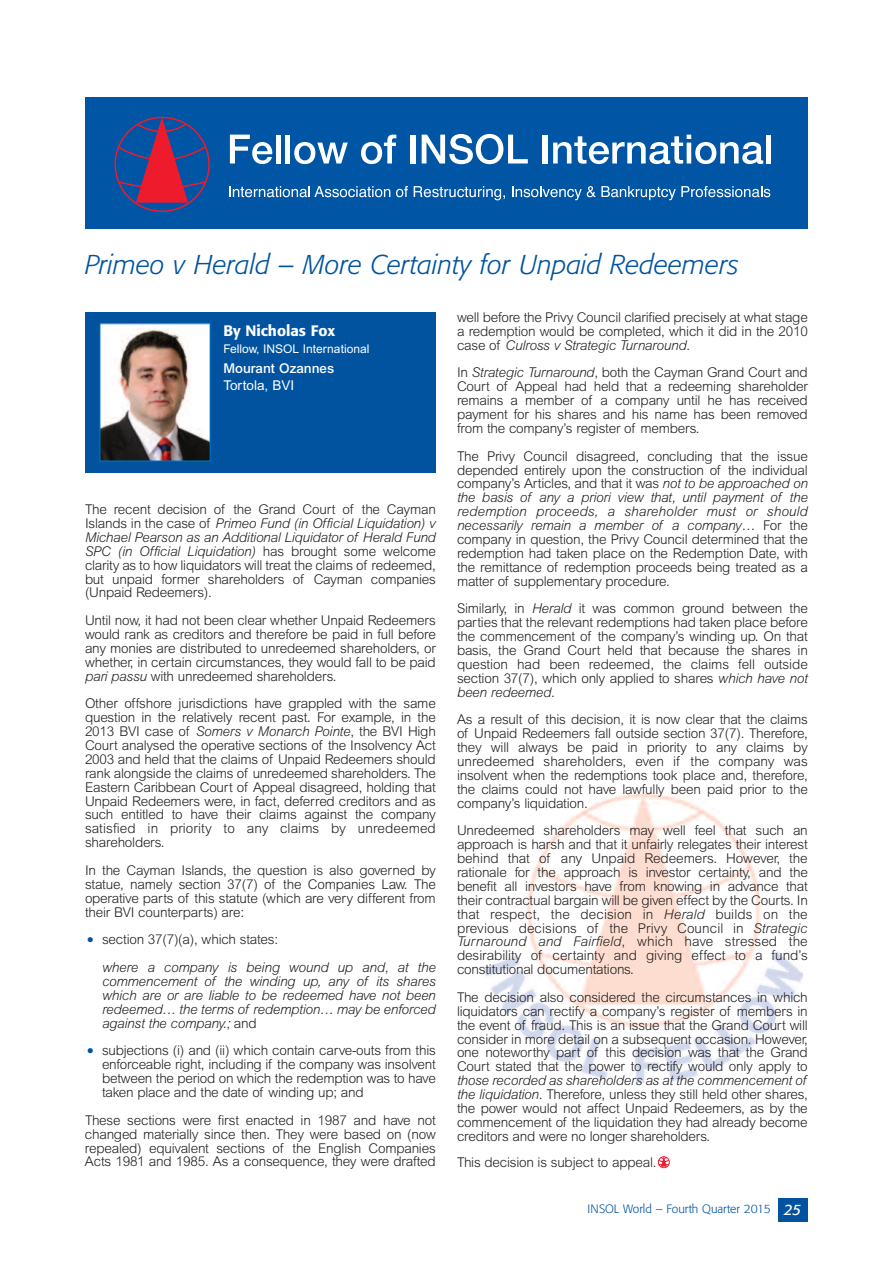
<style>
.page{position:relative;width:893px;height:1263px;background:#fff}
.page>*{position:absolute;margin:0;border:0;box-sizing:border-box;transform-origin:0 0}
.t1{font:italic 300 27px "Formata";color:#0153a0}
.t2{font:500 15px "Formata";color:#fff}
.t3{font:300 13.5px/14px "Arial";letter-spacing:-.015em;color:#231f20;text-align:justify}
.t4{font:italic 300 13.5px/14px "Arial";letter-spacing:-.015em;color:#231f20}
.t5{font:500 13.5px "Arial";color:#fff}
.t6{font:13.5px "Arial";color:#fff}
.t7{font:300 12px "Formata";color:#0153a0}
.t8{font:12px "Arial";color:#fff}
.s1{font-style:italic}
.s2{font-style:normal;font-size:21px;color:#0153a0}
.s3{font-style:normal}
.s4{font-size:21px;color:#0153a0}
.s5{font-weight:400;font-style:italic;font-size:15px;color:#fff}
</style>
<div class="page">
<div style="left:778px;top:1198px;width:30px;height:23px;background:#0153a0"></div>
<img style="left:485px;top:795px;width:317px;height:287px">
<div style="left:658px;top:1157px;width:11px;height:11px;border:1px solid #ee1b2c;border-radius:50%"></div>
<svg style="left:659px;top:1157px;width:10px;height:10px"></svg>
<div style="left:85px;top:98px;width:723px;height:130px;background:#0155a5"></div>
<svg style="left:117px;top:117px;width:90px;height:86px;background:#54407a"></svg>
<svg style="left:230px;top:135px;width:43px;height:29px"></svg>
<hr style="left:276px;top:135px;width:4px;height:28px;background:#fff">
<hr style="left:286px;top:135px;width:4px;height:28px;background:#fff">
<svg style="left:294px;top:142px;width:54px;height:22px"></svg>
<svg style="left:361px;top:135px;width:35px;height:29px"></svg>
<div style="left:411px;top:135px;width:5px;height:28px;background:#fff"></div>
<svg style="left:422px;top:134px;width:106px;height:30px"></svg>
<div style="left:542px;top:135px;width:6px;height:28px;background:#fff"></div>
<svg style="left:553px;top:135px;width:210px;height:29px"></svg>
<div style="left:766px;top:135px;width:5px;height:28px;background:#fff"></div>
<svg style="left:229px;top:186px;width:161px;height:11px;background:#518ac1"></svg>
<svg style="left:396px;top:186px;width:12px;height:11px"></svg>
<svg style="left:414px;top:186px;width:91px;height:14px"></svg>
<svg style="left:512px;top:186px;width:258px;height:14px;background:#3f7ebb"></svg>
<div style="left:85px;top:312px;width:351px;height:161px;background:#0153a0"></div>
<img style="left:102px;top:326px;width:106px;height:133px">
<h1 class="t1" style="left:85px;top:253px;width:655px">Primeo v Herald – More Certainty for Unpaid Redeemers</h1>
<p class="t2" style="left:223px;top:324px;width:113px">By Nicholas Fox</p>
<p class="t8" style="left:223px;top:344px;width:147px">Fellow, INSOL International</p>
<p class="t5" style="left:223px;top:364px;width:112px">Mourant Ozannes</p>
<p class="t6" style="left:223px;top:380px;width:72px">Tortola, BVI</p>
<p class="t3" style="left:85px;top:504px;width:352px">The recent decision of the Grand Court of the Cayman Islands in the case of <span class="s1">Primeo Fund (in Official Liquidation) v Michael Pearson as an Additional Liquidator of Herald Fund SPC (in Official Liquidation)</span> has brought some welcome clarity as to how liquidators will treat the claims of redeemed, but unpaid former shareholders of Cayman companies (Unpaid Redeemers).</p>
<p class="t3" style="left:85px;top:615px;width:352px">Until now, it had not been clear whether Unpaid Redeemers would rank as creditors and therefore be paid in full before any monies are distributed to unredeemed shareholders, or whether, in certain circumstances, they would fall to be paid <span class="s1">pari passu</span> with unredeemed shareholders.</p>
<p class="t3" style="left:85px;top:698px;width:352px">Other offshore jurisdictions have grappled with the same question in the relatively recent past. For example, in the 2013 BVI case of <span class="s1">Somers v Monarch Pointe</span>, the BVI High Court analysed the operative sections of the Insolvency Act 2003 and held that the claims of Unpaid Redeemers should rank alongside the claims of unredeemed shareholders. The Eastern Caribbean Court of Appeal disagreed, holding that Unpaid Redeemers were, in fact, deferred creditors and as such entitled to have their claims against the company satisfied in priority to any claims by unredeemed shareholders.</p>
<p class="t3" style="left:85px;top:864px;width:352px">In the Cayman Islands, the question is also governed by statue, namely section 37(7) of the Companies Law. The operative parts of this statute (which are very different from their BVI counterparts) are:</p>
<p class="t4" style="left:102px;top:927px;width:335px;line-height:27.8px;text-indent:-17px"><span class="s2">•</span> <span class="s3">section 37(7)(a), which states:<br></span>where a company is being wound up and, at the</p>
<p class="t4" style="left:102px;top:975px;width:335px;text-align:justify">commencement of the winding up, any of its shares which are or are liable to be redeemed have not been redeemed… the terms of redemption… may be enforced against the company.; <span class="s3">and</span></p>
<p class="t3" style="left:102px;top:1045px;width:335px;text-indent:-17px"><span class="s4">•</span> subjections (i) and (ii) which contain carve-outs from this enforceable right, including if the company was insolvent between the period on which the redemption was to have taken place and the date of winding up; and</p>
<p class="t3" style="left:85px;top:1114px;width:352px">These sections were first enacted in 1987 and have not changed materially since then. They were based on (now repealed) equivalent sections of the English Companies Acts 1981 and 1985. As a consequence, they were drafted</p>
<p class="t3" style="left:457px;top:311px;width:352px">well before the Privy Council clarified precisely at what stage a redemption would be completed, which it did in the 2010 case of <span class="s1">Culross v Strategic Turnaround</span>.</p>
<p class="t3" style="left:457px;top:367px;width:352px">In <span class="s1">Strategic Turnaround</span>, both the Cayman Grand Court and Court of Appeal had held that a redeeming shareholder remains a member of a company until he has received payment for his shares and his name has been removed from the company’s register of members.</p>
<p class="t3" style="left:457px;top:450px;width:352px">The Privy Council disagreed, concluding that the issue depended entirely upon the construction of the individual company’s Articles, and that it was <span class="s1">not to be approached on the basis of any a priori view that, until payment of the redemption proceeds, a shareholder must or should necessarily remain a member of a company</span>… For the company in question, the Privy Council determined that the redemption had taken place on the Redemption Date, with the remittance of redemption proceeds being treated as a matter of supplementary procedure.</p>
<p class="t3" style="left:457px;top:603px;width:352px">Similarly, in <span class="s1">Herald</span> it was common ground between the parties that the relevant redemptions had taken place before the commencement of the company’s winding up. On that basis, the Grand Court held that because the shares in question had been redeemed, the claims fell outside section 37(7), which only applied to shares <span class="s1">which have not been redeemed</span>.</p>
<p class="t3" style="left:457px;top:714px;width:352px">As a result of this decision, it is now clear that the claims of Unpaid Redeemers fall outside section 37(7). Therefore, they will always be paid in priority to any claims by unredeemed shareholders, even if the company was insolvent when the redemptions took place and, therefore, the claims could not have lawfully been paid prior to the company’s liquidation.</p>
<p class="t3" style="left:457px;top:825px;width:352px">Unredeemed shareholders may well feel that such an approach is harsh and that it unfairly relegates their interest behind that of any Unpaid Redeemers. However, the rationale for the approach is investor certainty, and the benefit all investors have from knowing in advance that their contractual bargain will be given effect by the Courts. In that respect, the decision in <span class="s1">Herald</span> builds on the previous decisions of the Privy Council in <span class="s1">Strategic Turnaround and Fairfield</span>, which have stressed the desirability of certainty and giving effect to a fund’s constitutional documentations.</p>
<p class="t3" style="left:457px;top:991px;width:352px">The decision also considered the circumstances in which liquidators can rectify a company’s register of members in the event of fraud. This is an issue that the Grand Court will consider in more detail on a subsequent occasion. However, one noteworthy part of this decision was that the Grand Court stated that the power to rectify would only apply to</p>
<p class="t3" style="left:457px;top:1075px;width:352px"><span class="s1">those recorded as shareholders as at the commencement of the liquidation</span>. Therefore, unless they still held other shares, the power would not affect Unpaid Redeemers, as by the commencement of the liquidation they had already become creditors and were no longer shareholders.</p>
<p class="t3" style="left:457px;top:1156px;width:201px">This decision is subject to appeal.</p>
<p class="t7" style="left:588px;top:1204px;width:215px">INSOL World – Fourth Quarter 2015 <span class="s5">25</span></p>
</div>
